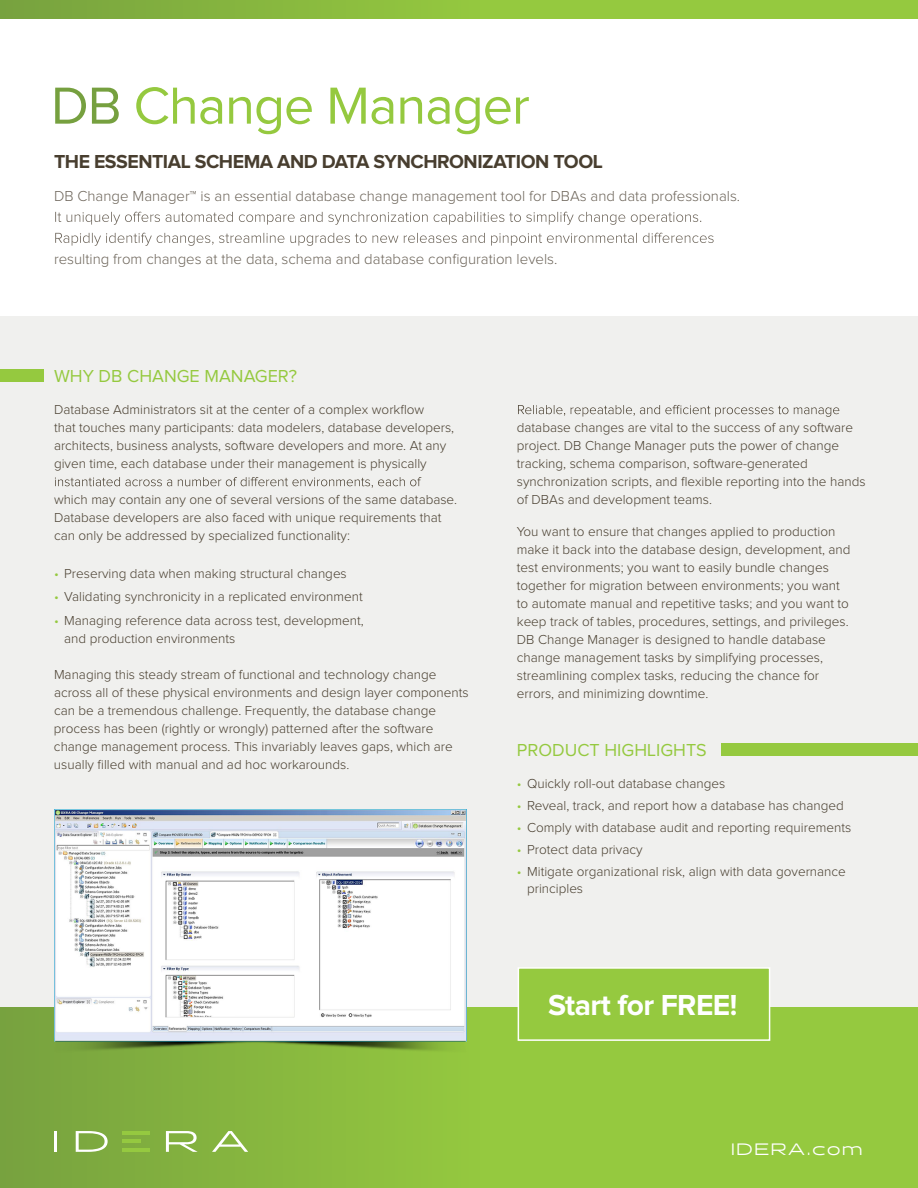
<style>
.page{position:relative;width:918px;height:1188px;background:#fff}
.page>*{position:absolute;margin:0;border:0;box-sizing:border-box;transform-origin:0 0}
.t1{font:54px "Proxima Nova";letter-spacing:-.02em;color:#95c93f}
.t2{font:700 30px "Proxima Nova";letter-spacing:-.02em;color:#fff}
.t3{font:700 19.5px "Proxima Nova";letter-spacing:-.025em;color:#483e2f}
.t4{font:18px "Proxima Nova";color:#95c93f}
.t5{font:16.5px "Halogen";letter-spacing:.1em;color:#fff}
.t6{font:300 15px "Proxima Nova";color:#6d655a}
.t7{font:300 13.5px/18px "Proxima Nova";color:#483e2f}
.s1{color:#76a03f}
.s2{color:#95c93f}
</style>
<div class="page">
<div style="left:0;top:316px;width:918px;height:702px;background:#f0f0ee"></div>
<div style="left:0;top:0;width:918px;height:19px;background:linear-gradient(to right,#7eaa3f,#9cd33f)"></div>
<div style="left:0;top:1007px;width:918px;height:181px;background:linear-gradient(to right,#7eaa3f,#9cd33f)"></div>
<hr style="left:54px;top:1131px;width:3px;height:21px;background:#fff">
<svg style="left:76px;top:1131px;width:32px;height:21px"></svg>
<svg style="left:166px;top:1131px;width:32px;height:21px"></svg>
<svg style="left:212px;top:1131px;width:36px;height:21px"></svg>
<hr style="left:122px;top:1131px;width:28px;height:3px;background:#95c940">
<hr style="left:122px;top:1149px;width:28px;height:3px;background:#95c940">
<hr style="left:122px;top:1140px;width:18px;height:3px;background:#95c940">
<svg style="left:55px;top:212px;width:646px;height:13px"></svg>
<svg style="left:55px;top:233px;width:659px;height:13px"></svg>
<svg style="left:55px;top:477px;width:366px;height:11px"></svg>
<svg style="left:518px;top:405px;width:321px;height:12px"></svg>
<div style="left:518px;top:967px;width:252px;height:74px;background:#95c93f;border:2px solid #fff"></div>
<div style="left:0;top:369px;width:43px;height:13px;background:#95c93f"></div>
<div style="left:721px;top:743px;width:197px;height:13px;background:#95c93f"></div>
<img style="left:54px;top:809px;width:412px;height:243px">
<h1 class="t1" style="left:51px;top:76px;width:480px"><span class="s1">DB</span> Change Manager</h1>
<h3 class="t3" style="left:54px;top:151px;width:550px">THE ESSENTIAL SCHEMA AND DATA SYNCHRONIZATION TOOL</h3>
<p class="t6" style="left:54px;top:188px;width:688px">DB Change Manager™ is an essential database change management tool for DBAs and data professionals.</p>
<p class="t6" style="left:54px;top:251px;width:505px">resulting from changes at the data, schema and database configuration levels.</p>
<h3 class="t4" style="left:54px;top:366px;width:245px">WHY DB CHANGE MANAGER?</h3>
<p class="t7" style="left:54px;top:401px;width:402px">Database Administrators sit at the center of a complex workflow<br>that touches many participants: data modelers, database developers, architects, business analysts, software developers and more. At any given time, each database under their management is physically</p>
<p class="t7" style="left:54px;top:491px;width:405px">which may contain any one of several versions of the same database.<br>Database developers are also faced with unique requirements that can only be addressed by specialized functionality:</p>
<p class="t7" style="left:54px;top:565px;width:294px"><span class="s2">•</span> Preserving data when making structural changes</p>
<p class="t7" style="left:54px;top:588px;width:310px"><span class="s2">•</span> Validating synchronicity in a replicated environment</p>
<p class="t7" style="left:64px;top:612px;width:301px;text-indent:-10px"><span class="s2">•</span> Managing reference data across test, development, and production environments</p>
<p class="t7" style="left:54px;top:665px;width:416px">Managing this steady stream of functional and technology change across all of these physical environments and design layer components can be a tremendous challenge. Frequently, the database change process has been (rightly or wrongly) patterned after the software change management process. This invariably leaves gaps, which are usually filled with manual and ad hoc workarounds.</p>
<p class="t7" style="left:517px;top:419px;width:350px">database changes are vital to the success of any software project. DB Change Manager puts the power of change tracking, schema comparison, software-generated synchronization scripts, and flexible reporting into the hands of DBAs and development teams.</p>
<p class="t7" style="left:517px;top:522px;width:335px">You want to ensure that changes applied to production make it back into the database design, development, and test environments; you want to easily bundle changes together for migration between environments; you want to automate manual and repetitive tasks; and you want to keep track of tables, procedures, settings, and privileges.<br>DB Change Manager is designed to handle database change management tasks by simplifying processes, streamlining complex tasks, reducing the chance for errors, and minimizing downtime.</p>
<h3 class="t4" style="left:517px;top:740px;width:191px">PRODUCT HIGHLIGHTS</h3>
<p class="t7" style="left:517px;top:775px;width:210px"><span class="s2">•</span> Quickly roll-out database changes</p>
<p class="t7" style="left:517px;top:797px;width:328px"><span class="s2">•</span> Reveal, track, and report how a database has changed</p>
<p class="t7" style="left:517px;top:819px;width:336px"><span class="s2">•</span> Comply with database audit and reporting requirements</p>
<p class="t7" style="left:517px;top:841px;width:127px"><span class="s2">•</span> Protect data privacy</p>
<p class="t7" style="left:527px;top:864px;width:320px;line-height:16.5px;text-indent:-10px"><span class="s2">•</span> Mitigate organizational risk, align with data governance principles</p>
<h2 class="t2" style="left:548px;top:988px;width:191px">Start for FREE!</h2>
<p class="t5" style="left:731px;top:1139px;width:133px">IDERA.com</p>
</div>
